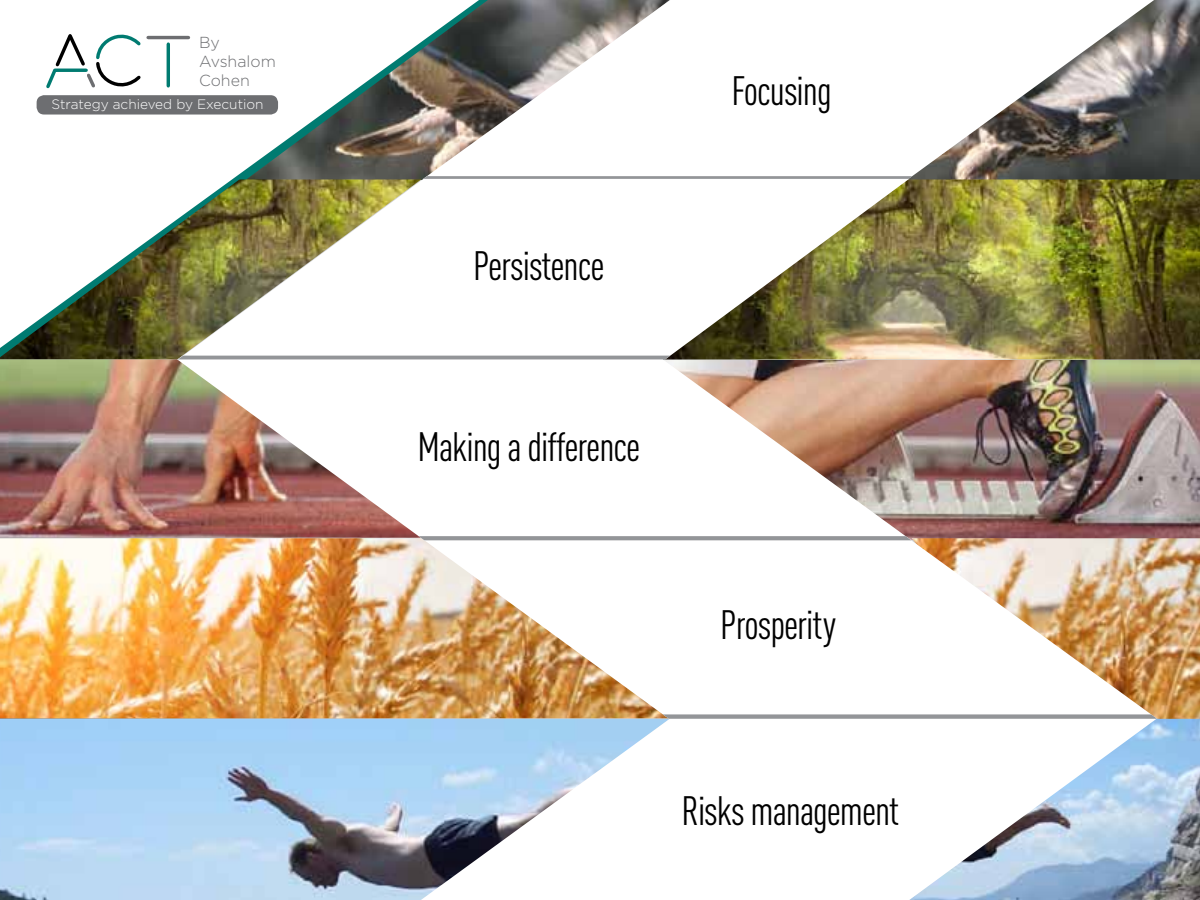
<style>
.page{position:relative;width:1200px;height:900px;background:#fff}
.page>*{position:absolute;margin:0;border:0;box-sizing:border-box;transform-origin:0 0}
.t1{font:40.5px "DIN Cond";letter-spacing:-.025em;color:#000}
.t2{font:300 15.9px/19.2px "Gotham";color:#6d6e71}
.t3{font:300 13.65px "Gotham";color:#fff}
</style>
<div class="page">
<hr style="left:148px;top:36px;width:40px;height:3px;background:#6d6e71">
<hr style="left:167px;top:44px;width:3px;height:42px;background:#007b71">
<svg style="left:46px;top:34px;width:95px;height:55px"></svg>
<div style="left:37px;top:95px;width:241px;height:20px;background:#6d6e71;border-radius:7px"></div>
<img style="left:246px;top:40px;width:177px;height:139px">
<img style="left:0;top:719px;width:421px;height:181px">
<img style="left:0;top:219px;width:177px;height:140px">
<img style="left:912px;top:360px;width:288px;height:178px">
<img style="left:1157px;top:538px;width:43px;height:181px">
<img style="left:1154px;top:0;width:46px;height:179px">
<img style="left:1157px;top:719px;width:43px;height:181px">
<img style="left:909px;top:179px;width:291px;height:180px">
<img style="left:0;top:359px;width:177px;height:179px">
<img style="left:0;top:538px;width:421px;height:180px">
<svg style="left:423px;top:0;width:731px;height:179px"></svg>
<hr style="left:423px;top:176px;width:495px;height:3px;background:#939598">
<svg style="left:421px;top:719px;width:736px;height:181px"></svg>
<img style="left:177px;top:179px;width:732px;height:180px">
<hr style="left:177px;top:356px;width:493px;height:4px;background:#939598">
<svg style="left:421px;top:538px;width:736px;height:181px"></svg>
<div style="left:655px;top:714px;width:502px;height:5px;background:#939598"></div>
<img style="left:177px;top:359px;width:735px;height:182px">
<div style="left:419px;top:536px;width:493px;height:5px;background:#939598"></div>
<p class="t2" style="left:199px;top:33px;width:78px">By<br>Avshalom<br>Cohen</p>
<p class="t3" style="left:51px;top:97px;width:214px">Strategy achieved by Execution</p>
<p class="t1" style="left:473px;top:242px;width:133px">Persistence</p>
<p class="t1" style="left:732px;top:67px;width:102px">Focusing</p>
<p class="t1" style="left:418px;top:423px;width:224px">Making a difference</p>
<p class="t1" style="left:720px;top:602px;width:117px">Prosperity</p>
<p class="t1" style="left:682px;top:787px;width:219px">Risks management</p>
</div>
